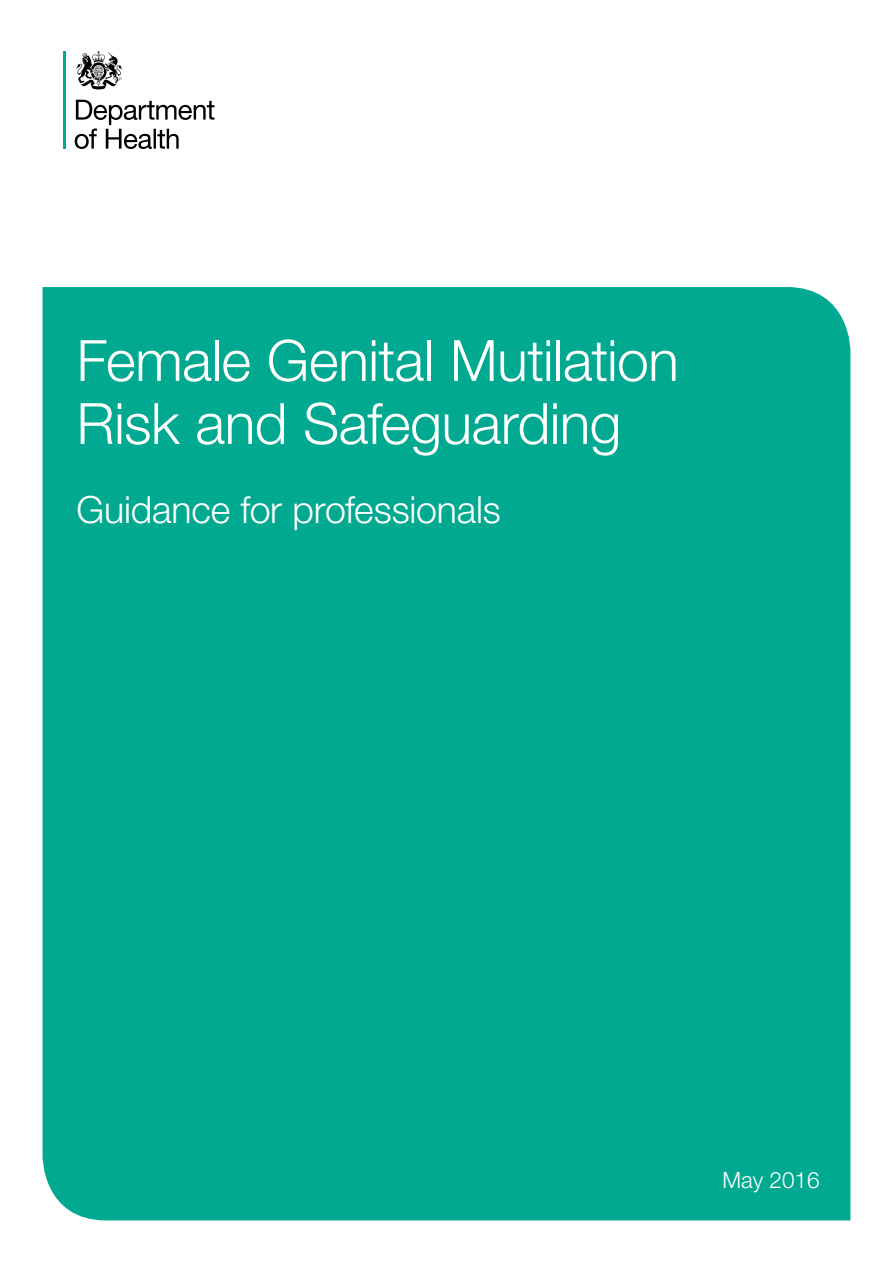
<style>
.page{position:relative;width:893px;height:1263px;background:#fff}
.page>*{position:absolute;margin:0;border:0;box-sizing:border-box;transform-origin:0 0}
.t1{font:300 57px/63px "Helvetica Neue LT Std";letter-spacing:-.01em;color:#fff}
.t2{font:300 37.5px "Helvetica Neue LT Std";letter-spacing:-.005em;color:#fff}
.t3{font:300 22.5px "Helvetica Neue LT Std";color:#fff}
</style>
<div class="page">
<div style="left:43px;top:287px;width:807px;height:933px;background:#00a98f"></div>
<svg style="left:76px;top:51px;width:47px;height:38px"></svg>
<svg style="left:75px;top:100px;width:139px;height:49px"></svg>
<hr style="left:64px;top:51px;width:2px;height:98px;background:#00a98f">
<p class="t1" style="left:77px;top:328px;width:604px">Female Genital Mutilation<br>Risk and Safeguarding</p>
<p class="t2" style="left:77px;top:486px;width:426px">Guidance for professionals</p>
<p class="t3" style="left:722px;top:1166px;width:99px">May 2016</p>
</div>
